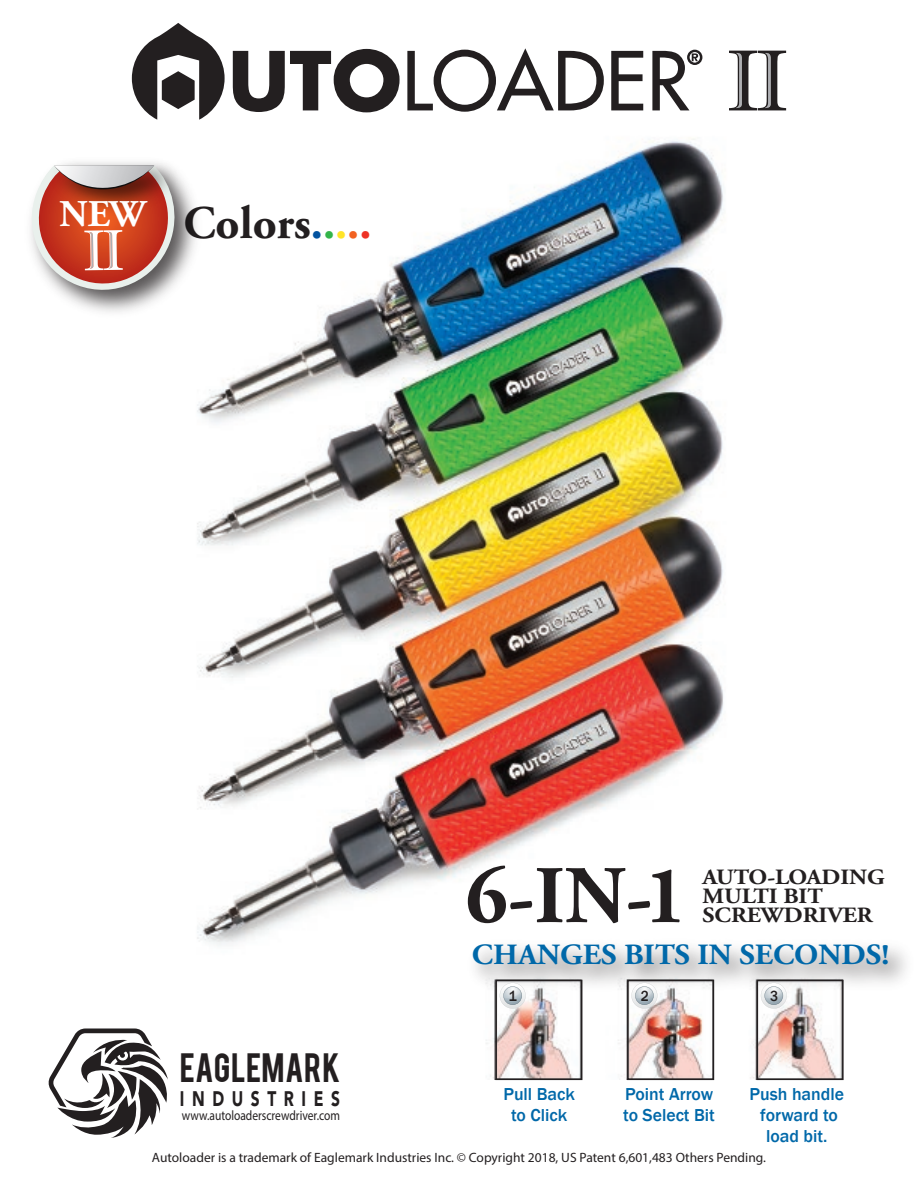
<style>
.page{position:relative;width:918px;height:1188px;background:#fff}
.page>*{position:absolute;margin:0;border:0;box-sizing:border-box;transform-origin:0 0}
.t1{font:700 81.45px "Adobe Garamond Pro";color:#231f20}
.t2{font:700 46.65px "Adobe Garamond Pro";color:#231f20}
.t3{font:32.25px "Bebas";letter-spacing:.01em;color:#231f20}
.t4{font:700 29.4px "Adobe Garamond Pro";color:#0068a9;scale:1.05 1}
.t5{font:700 21.75px/19px "Adobe Garamond Pro";color:#231f20;scale:1.1 1}
.t6{font:900 21px "Avenir";letter-spacing:.49em;color:#231f20;scale:.74 1}
.t7{font:500 17.85px/21.3px "Franklin Gothic";color:#0068a9;text-align:center}
.t8{font:500 15.15px "Franklin Gothic";color:#231f20;scale:.9 1}
.t9{font:13.65px "Myriad Pro";color:#231f20;scale:.84 1}
.t10{font:13.5px "Myriad Pro";color:#231f20}
.s1{color:#0353a0}
.s2{color:#33b44a}
.s3{color:#ffe428}
.s4{color:#f26221}
.s5{color:#ee3225}
</style>
<div class="page">
<img style="left:197px;top:138px;width:644px;height:942px">
<svg style="left:233px;top:49px;width:167px;height:63px"></svg>
<svg style="left:611px;top:51px;width:32px;height:59px"></svg>
<svg style="left:652px;top:50px;width:50px;height:60px"></svg>
<svg style="left:132px;top:23px;width:93px;height:97px"></svg>
<svg style="left:729px;top:51px;width:57px;height:59px"></svg>
<svg style="left:407px;top:48px;width:197px;height:64px"></svg>
<img style="left:460px;top:928px;width:446px;height:78px">
<img style="left:69px;top:153px;width:139px;height:170px">
<img style="left:63px;top:153px;width:125px;height:68px">
<svg style="left:30px;top:165px;width:150px;height:134px;background:#c88273"></svg>
<div style="left:495px;top:980px;width:87px;height:100px;border:2px solid #231f20"></div>
<div style="left:627px;top:980px;width:87px;height:100px;border:2px solid #231f20"></div>
<div style="left:757px;top:980px;width:87px;height:100px;border:2px solid #231f20"></div>
<svg style="left:500px;top:983px;width:26px;height:26px"></svg>
<svg style="left:631px;top:983px;width:26px;height:26px"></svg>
<svg style="left:761px;top:983px;width:26px;height:26px"></svg>
<svg style="left:48px;top:1029px;width:120px;height:109px"></svg>
<h2 class="t2" style="left:60px;top:196px;width:313px"><sup>NEW</sup> Colors<span class="s1">.</span><span class="s2">.</span><span class="s3">.</span><span class="s4">.</span><span class="s5">.</span></h2>
<h3 class="t3" style="left:180px;top:1044px;width:162px">EAGLEMARK</h3>
<h3 class="t6" style="left:180px;top:1080px;width:218px">INDUSTRIES</h3>
<p class="t9" style="left:182px;top:1107px;width:190px">www.autoloaderscrewdriver.com</p>
<h1 class="t1" style="left:465px;top:849px;width:223px">6-IN-1</h1>
<h3 class="t5" style="left:703px;top:868px;width:167px">AUTO-LOADING<br>MULTI BIT<br>SCREWDRIVER</h3>
<h3 class="t4" style="left:472px;top:938px;width:399px">CHANGES BITS IN SECONDS!</h3>
<p class="t8" style="left:509px;top:987px;width:10px">1</p>
<p class="t8" style="left:641px;top:986px;width:10px">2</p>
<p class="t8" style="left:770px;top:986px;width:10px">3</p>
<h3 class="t7" style="left:503px;top:1083px;width:73px">Pull Back to Click</h3>
<h3 class="t7" style="left:623px;top:1083px;width:93px;text-align:left">Point Arrow to Select Bit</h3>
<h3 class="t7" style="left:750px;top:1083px;width:96px">Push handle forward to load bit.</h3>
<p class="t10" style="left:152px;top:1149px;width:616px">Autoloader is a trademark of Eaglemark Industries Inc. © Copyright 2018, US Patent 6,601,483 Others Pending.</p>
</div>
